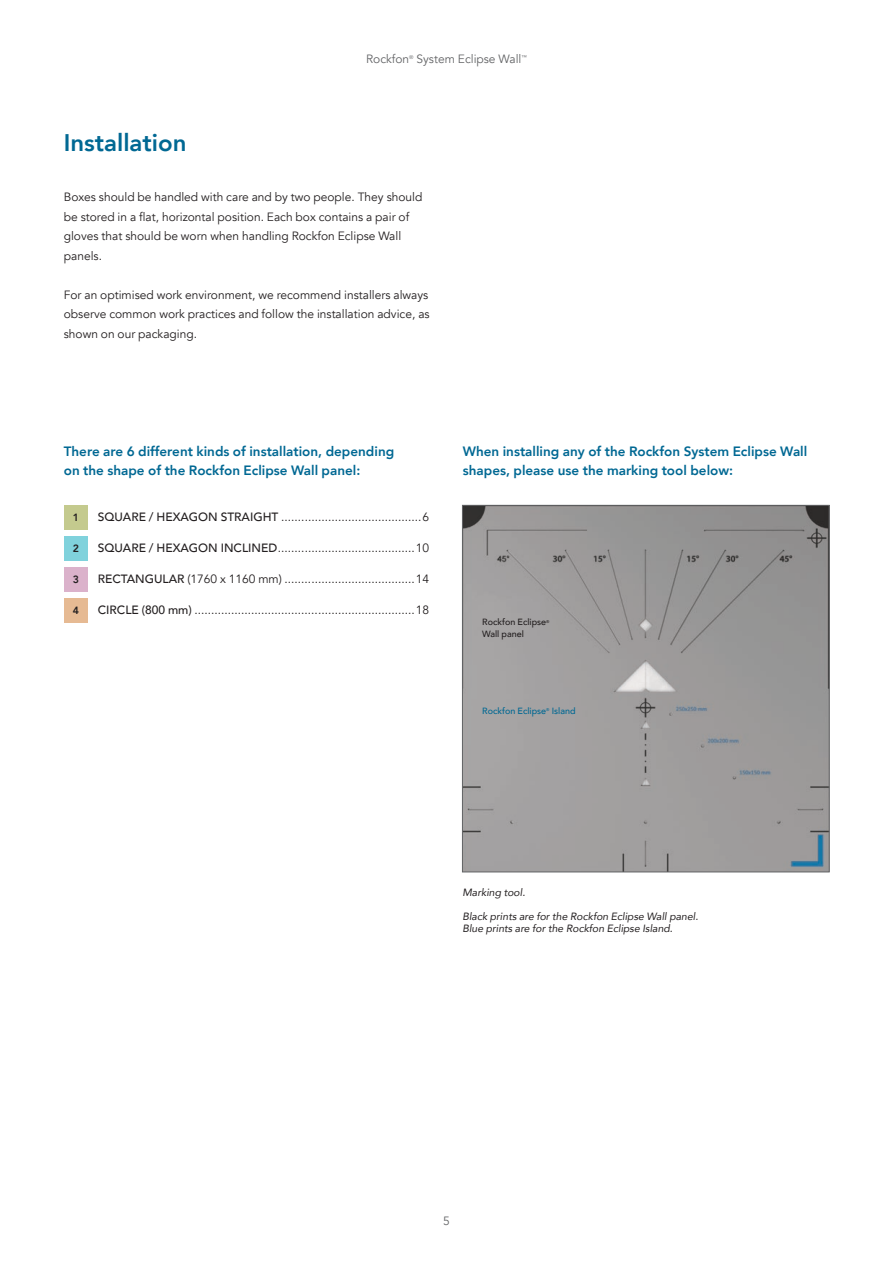
<style>
.page{position:relative;width:893px;height:1263px;background:#fff}
.page>*{position:absolute;margin:0;border:0;box-sizing:border-box;transform-origin:0 0}
.t1{font:800 24px "Avenir";color:#006893}
.t2{font:800 13.5px/19.5px "Avenir";color:#006893}
.t3{font:12px/19.5px "Avenir";color:#231f20}
.t4{font:12px "Avenir";color:#636466}
.t5{font:italic 10.5px/12px "Avenir";color:#231f20}
.t6{font:800 10.5px "Avenir";color:#231f20}
.t7{font:500 9px/12px "Avenir";color:#231f20}
.t8{font:500 9px "Avenir";color:#006893}
.t9{font:5.4px "Avenir";color:#636466}
.s1{font-weight:500}
</style>
<div class="page">
<div style="left:64px;top:505px;width:24px;height:25px;background:#c4ca8e"></div>
<div style="left:64px;top:536px;width:24px;height:25px;background:#80d2dc"></div>
<div style="left:64px;top:567px;width:24px;height:25px;background:#dbb2cb"></div>
<div style="left:64px;top:598px;width:24px;height:24px;background:#e6ba93"></div>
<img style="left:464px;top:507px;width:363px;height:363px">
<div style="left:462px;top:505px;width:367px;height:367px;border:1px solid #636466"></div>
<h1 class="t1" style="left:64px;top:124px;width:124px">Installation</h1>
<p class="t4" style="left:366px;top:52px;width:45px">Rockfon</p>
<p class="t9" style="left:409px;top:54px;width:6px">®</p>
<p class="t4" style="left:416px;top:52px;width:106px">System Eclipse Wall</p>
<p class="t9" style="left:521px;top:54px;width:7px">™</p>
<p class="t3" style="left:64px;top:188px;width:360px">Boxes should be handled with care and by two people. They should be stored in a flat, horizontal position. Each box contains a pair of gloves that should be worn when handling Rockfon Eclipse Wall panels.</p>
<p class="t3" style="left:64px;top:285px;width:367px;text-align:justify">For an optimised work environment, we recommend installers always observe common work practices and follow the installation advice, as shown on our packaging.</p>
<p class="t2" style="left:64px;top:441px;width:332px">There are 6 different kinds of installation, depending on the shape of the Rockfon Eclipse Wall panel:</p>
<p class="t2" style="left:463px;top:441px;width:346px">When installing any of the Rockfon System Eclipse Wall shapes, please use the marking tool below:</p>
<p class="t6" style="left:73px;top:509px;width:8px">1</p>
<p class="t6" style="left:73px;top:540px;width:8px">2</p>
<p class="t6" style="left:73px;top:571px;width:8px">3</p>
<p class="t6" style="left:73px;top:602px;width:8px">4</p>
<p class="t3" style="left:98px;top:508px;width:333px"><span class="s1">SQUARE / HEXAGON STRAIGHT</span> ..........................................6</p>
<p class="t3" style="left:98px;top:538px;width:333px"><span class="s1">SQUARE / HEXAGON INCLINED</span>.........................................10</p>
<p class="t3" style="left:98px;top:569px;width:333px"><span class="s1">RECTANGULAR</span> (1760 x 1160 mm) .......................................14</p>
<p class="t3" style="left:98px;top:600px;width:333px"><span class="s1">CIRCLE (800 mm)</span> ..................................................................18</p>
<p class="t7" style="left:482px;top:616px;width:69px">Rockfon Eclipse<sup>®<br></sup>Wall panel</p>
<p class="t8" style="left:482px;top:703px;width:95px">Rockfon Eclipse<sup>®</sup> Island</p>
<p class="t5" style="left:462px;top:886px;width:64px">Marking tool.</p>
<p class="t5" style="left:462px;top:910px;width:237px">Black prints are for the Rockfon Eclipse Wall panel.<br>Blue prints are for the Rockfon Eclipse Island.</p>
<p class="t4" style="left:443px;top:1213px;width:8px">5</p>
</div>
